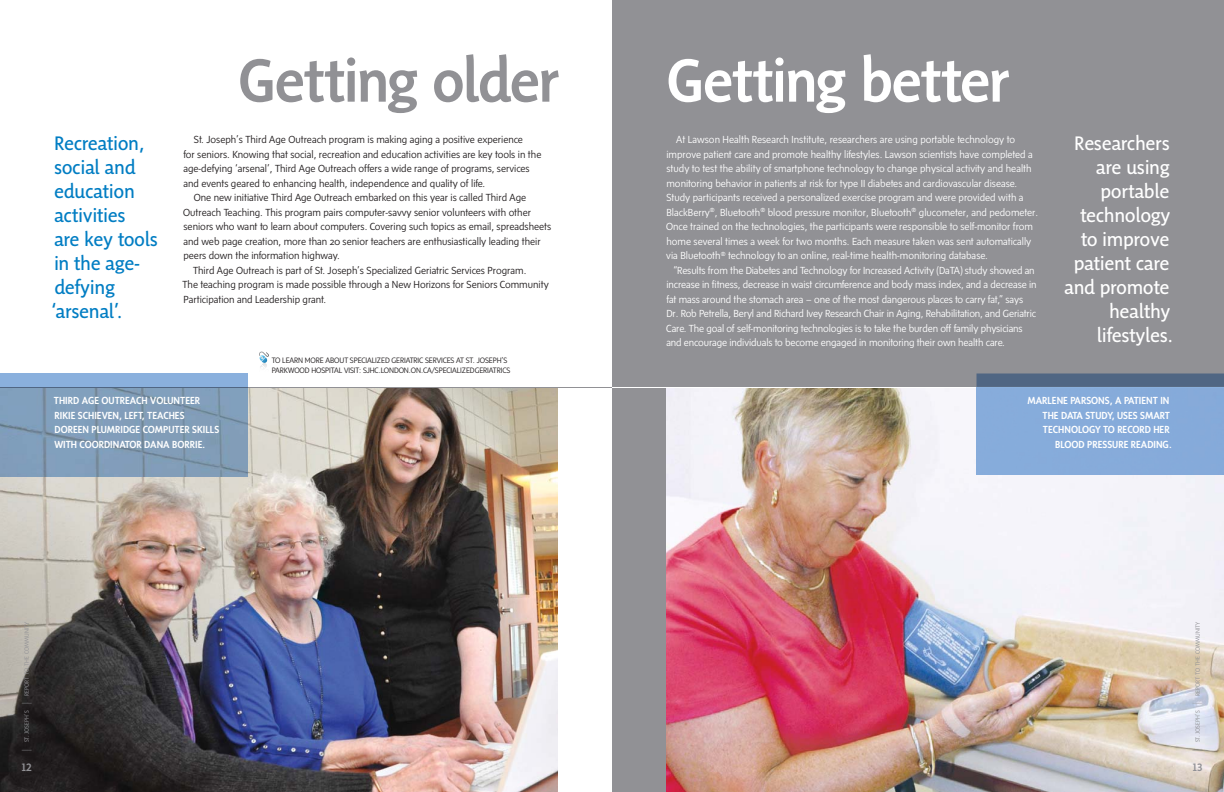
<style>
.page{position:relative;width:1224px;height:792px;background:#fff}
.page>*{position:absolute;margin:0;border:0;box-sizing:border-box;transform-origin:0 0}
.t1{font:500 62px "Sensibility";letter-spacing:-.01em;color:#fff}
.t2{font:500 62px "Sensibility";letter-spacing:-.015em;color:#919195}
.t3{font:20px/24px "Sensibility";letter-spacing:.01em;color:#fff;text-align:right}
.t4{font:20px/24px "Sensibility";letter-spacing:.01em;color:#007dc3}
.t5{font:500 11px "Sensibility";color:#919195}
.t6{font:300 10.5px/14.5px "Sense";color:#fff}
.t7{font:300 10.5px/14.5px "Sense";color:#231f20}
.t8{font:500 10.5px/14.5px "Sensibility";color:#fff;text-align:right}
.t9{font:300 8px/10px "Sense";letter-spacing:-.01em;color:#231f20}
.t10{font:300 6.2px "Sensibility";letter-spacing:.02em;color:#919195}
.s1{font-size:11.8px}
</style>
<div class="page">
<div style="left:612px;top:0;width:612px;height:792px;background:#919195"></div>
<img style="left:666px;top:388px;width:558px;height:404px">
<hr style="left:612px;top:387px;width:612px;height:1px;background:#fff">
<div style="left:976px;top:374px;width:248px;height:13px;background:#506683"></div>
<div style="left:976px;top:388px;width:248px;height:87px;background:#86abda"></div>
<hr style="left:976px;top:387px;width:248px;height:1px;background:#8ab0dd">
<img style="left:0;top:388px;width:558px;height:404px">
<hr style="left:0;top:387px;width:612px;height:1px;background:#919195">
<img style="left:0;top:388px;width:248px;height:89px">
<div style="left:0;top:374px;width:248px;height:13px;background:#8ab0dd"></div>
<hr style="left:0;top:387px;width:248px;height:1px;background:#506683">
<svg style="left:259px;top:352px;width:10px;height:17px"></svg>
<h2 class="t4" style="left:52px;top:133px;width:107px">Recreation, social and education activities<br>are key tools in the age&shy;defying ‘arsenal’.</h2>
<h1 class="t2" style="left:238px;top:50px;width:322px">Getting older</h1>
<p class="t7" style="left:183px;top:133px;width:360px;text-indent:10px">St. Joseph’s Third Age Outreach program is making aging a positive experience<br>for seniors. Knowing that social, recreation and education activities are key tools in the age-defying ‘arsenal’, Third Age Outreach offers a wide range of programs, services and events geared to enhancing health, independence and quality of life.</p>
<p class="t7" style="left:194px;top:191px;width:334px">One new initiative Third Age Outreach embarked on this year is called Third Age</p>
<p class="t7" style="left:183px;top:205px;width:349px">Outreach Teaching. This program pairs computer-savvy senior volunteers with other</p>
<p class="t7" style="left:183px;top:220px;width:369px">seniors who want to learn about computers. Covering such topics as email, spreadsheets</p>
<p class="t7" style="left:183px;top:234px;width:359px">and web page creation, more than 20 senior teachers are enthusiastically leading their</p>
<p class="t7" style="left:183px;top:249px;width:158px">peers down the information highway.</p>
<p class="t7" style="left:193px;top:263px;width:335px">Third Age Outreach is part of St. Joseph’s Specialized Geriatric Services Program.</p>
<p class="t7" style="left:183px;top:278px;width:368px">The teaching program is made possible through a New Horizons for Seniors Community</p>
<p class="t7" style="left:183px;top:292px;width:144px">Participation and Leadership grant.</p>
<p class="t9" style="left:272px;top:355px;width:240px">TO LEARN MORE ABOUT SPECIALIZED GERIATRIC SERVICES AT ST. JOSEPH’S<br>PARKWOOD HOSPITAL VISIT: SJHC.LONDON.ON.CA/SPECIALIZEDGERIATRICS</p>
<p class="t8" style="left:54px;top:394px;width:167px;text-align:left">THIRD AGE OUTREACH VOLUNTEER<br>RIKIE SCHIEVEN, LEFT, TEACHES<br>DOREEN PLUMRIDGE COMPUTER SKILLS<br>WITH COORDINATOR DANA BORRIE.</p>
<p class="t10" style="left:24px;top:751px;width:131px;rotate:-90deg"><span class="s1">|</span> ST. JOSEPH’S <span class="s1">|</span> REPORT TO THE COMMUNITY</p>
<p class="t5" style="left:22px;top:762px;width:12px">12</p>
<h1 class="t1" style="left:667px;top:50px;width:344px">Getting better</h1>
<p class="t6" style="left:666px;top:133px;width:373px;text-indent:10px">At Lawson Health Research Institute, researchers are using portable technology to improve patient care and promote healthy lifestyles. Lawson scientists have completed a study to test the ability of smartphone technology to change physical activity and health monitoring behavior in patients at risk for type II diabetes and cardiovascular disease.<br>Study participants received a personalized exercise program and were provided with a BlackBerry<sup>®</sup>, Bluetooth<sup>®</sup> blood pressure monitor, Bluetooth<sup>®</sup> glucometer, and pedometer.<br>Once trained on the technologies, the participants were responsible to self-monitor from home several times a week for two months. Each measure taken was sent automatically via Bluetooth<sup>®</sup> technology to an online, real-time health-monitoring database.</p>
<p class="t6" style="left:666px;top:263px;width:372px;text-indent:7px">“Results from the Diabetes and Technology for Increased Activity (DaTA) study showed an increase in fitness, decrease in waist circumference and body mass index, and a decrease in fat mass around the stomach area – one of the most dangerous places to carry fat,” says Dr. Rob Petrella, Beryl and Richard Ivey Research Chair in Aging, Rehabilitation, and Geriatric Care. The goal of self-monitoring technologies is to take the burden off family physicians and encourage individuals to become engaged in monitoring their own health care.</p>
<h2 class="t3" style="left:1065px;top:133px;width:110px">Researchers are using portable technology to improve patient care and promote healthy lifestyles.</h2>
<p class="t8" style="left:1027px;top:394px;width:146px">MARLENE PARSONS, A PATIENT IN<br>THE DATA STUDY, USES SMART<br>TECHNOLOGY TO RECORD HER<br>BLOOD PRESSURE READING.</p>
<p class="t10" style="left:1195px;top:751px;width:131px;rotate:-90deg"><span class="s1">|</span> ST. JOSEPH’S <span class="s1">|</span> REPORT TO THE COMMUNITY</p>
<p class="t5" style="left:1193px;top:762px;width:11px">13</p>
</div>
